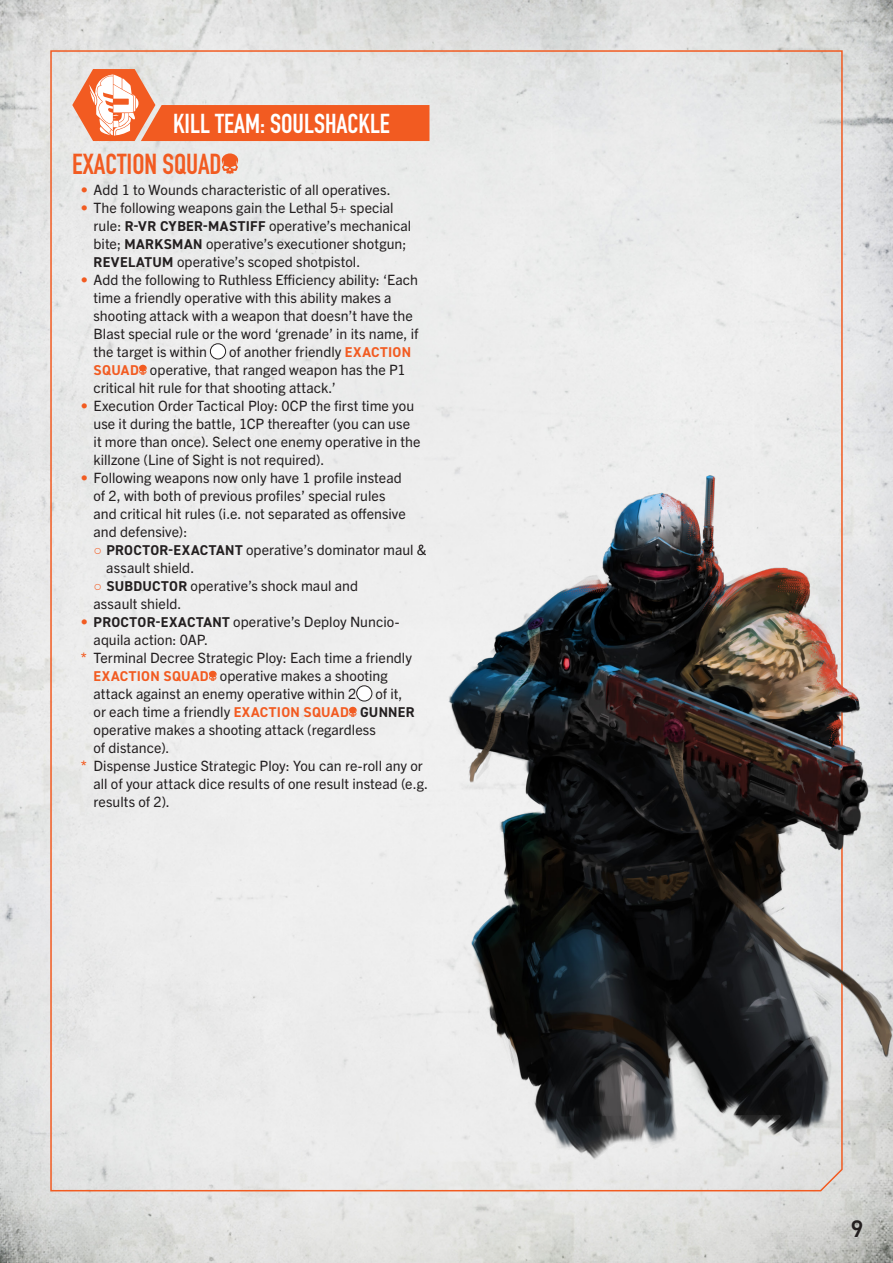
<style>
.page{position:relative;width:893px;height:1263px;background:#fff}
.page>*{position:absolute;margin:0;border:0;box-sizing:border-box;transform-origin:0 0}
._3__Header_KT_FAQ_v2{font:28.5px "DIN Engschrift LT Pro";color:#f25b21}
._8__Section_Header_KT_FAQ_v2{font:27px "DIN Engschrift LT Pro";color:#fff}
.t1{font:600 24px "DIN2014";color:#231f20}
.t2{font:14.25px/18px "Trade Gothic Next LT Pro";letter-spacing:.005em;color:#231f20}
.s1{color:#f25b21}
.s2{font-family:"DIN2014";font-weight:700}
.s3{font-family:"DIN2014";font-weight:700;color:#f25b21}
.s4{font-family:"Arial";color:#f25b21}
.s5{font-weight:700;color:#f25b21}
</style>
<div class="page">
<img style="left:0;top:0;width:893px;height:1263px">
<div style="left:50px;top:50px;width:793px;height:1142px;background:#ececec"></div>
<img style="left:446px;top:447px;width:447px;height:738px">
<svg style="left:72px;top:69px;width:357px;height:72px"></svg>
<svg style="left:222px;top:153px;width:16px;height:21px"></svg>
<div style="left:210px;top:344px;width:16px;height:15px;background:#fff;border-radius:50%"></div>
<div style="left:210px;top:344px;width:16px;height:15px;border:1px solid #231f20;border-radius:50%"></div>
<svg style="left:139px;top:365px;width:8px;height:10px"></svg>
<svg style="left:209px;top:671px;width:8px;height:10px"></svg>
<div style="left:357px;top:686px;width:15px;height:15px;background:#fff;border-radius:50%"></div>
<div style="left:356px;top:686px;width:16px;height:15px;border:1px solid #231f20;border-radius:50%"></div>
<svg style="left:349px;top:707px;width:8px;height:10px"></svg>
<p class="_8__Section_Header_KT_FAQ_v2" style="left:173px;top:107px;width:218px">KILL TEAM: SOULSHACKLE</p>
<p class="_3__Header_KT_FAQ_v2" style="left:72px;top:147px;width:151px">EXACTION SQUAD</p>
<p class="t2" style="left:81px;top:180px;width:311px"><span class="s1">•</span> Add 1 to Wounds characteristic of all operatives.</p>
<p class="t2" style="left:94px;top:198px;width:319px;text-indent:-13px"><span class="s1">•</span> The following weapons gain the Lethal 5+ special rule: <span class="s2">R-VR CYBER-MASTIFF</span> operative’s mechanical bite; <span class="s2">MARKSMAN</span> operative’s executioner shotgun; <span class="s2">REVELATUM</span> operative’s scoped shotpistol.</p>
<p class="t2" style="left:94px;top:270px;width:326px;text-indent:-13px"><span class="s1">•</span> Add the following to Ruthless Efficiency ability: ‘Each time a friendly operative with this ability makes a shooting attack with a weapon that doesn’t have the Blast special rule or the word ‘grenade’ in its name, if the target is within</p>
<p class="t2" style="left:94px;top:342px;width:319px;text-indent:136px">of another friendly <span class="s3">EXACTION<br>SQUAD</span> operative, that ranged weapon has the P1 critical hit rule for that shooting attack.’</p>
<p class="t2" style="left:94px;top:396px;width:329px;text-indent:-13px"><span class="s1">•</span> Execution Order Tactical Ploy: 0CP the first time you use it during the battle, 1CP thereafter (you can use it more than once). Select one enemy operative in the killzone (Line of Sight is not required).</p>
<p class="t2" style="left:94px;top:468px;width:314px;text-indent:-13px"><span class="s1">•</span> Following weapons now only have 1 profile instead of 2, with both of previous profiles’ special rules and critical hit rules (i.e. not separated as offensive and defensive):</p>
<p class="t2" style="left:106px;top:540px;width:322px;text-indent:-13px"><span class="s4">○</span> <span class="s2">PROCTOR-EXACTANT</span> operative’s dominator maul &amp; assault shield.</p>
<p class="t2" style="left:94px;top:576px;width:266px"><span class="s4">○</span> <span class="s2">SUBDUCTOR</span> operative’s shock maul and assault shield.</p>
<p class="t2" style="left:94px;top:612px;width:307px;text-indent:-13px"><span class="s1">•</span> <span class="s2">PROCTOR-EXACTANT</span> operative’s Deploy Nuncio&shy;aquila action: 0AP.</p>
<p class="t2" style="left:94px;top:648px;width:320px;text-indent:-13px"><span class="s5">*</span> Terminal Decree Strategic Ploy: Each time a friendly<br><span class="s3">EXACTION SQUAD</span> operative makes a shooting attack against an enemy operative within 2</p>
<p class="t2" style="left:94px;top:684px;width:323px;text-indent:282px">of it, or each time a friendly <span class="s3">EXACTION SQUAD</span> <span class="s2">GUNNER </span>operative makes a shooting attack (regardless<br>of distance).</p>
<p class="t2" style="left:94px;top:756px;width:336px;text-indent:-13px"><span class="s5">*</span> Dispense Justice Strategic Ploy: You can re-roll any or all of your attack dice results of one result instead (e.g. results of 2).</p>
<h3 class="t1" style="left:851px;top:1212px;width:14px">9</h3>
</div>
